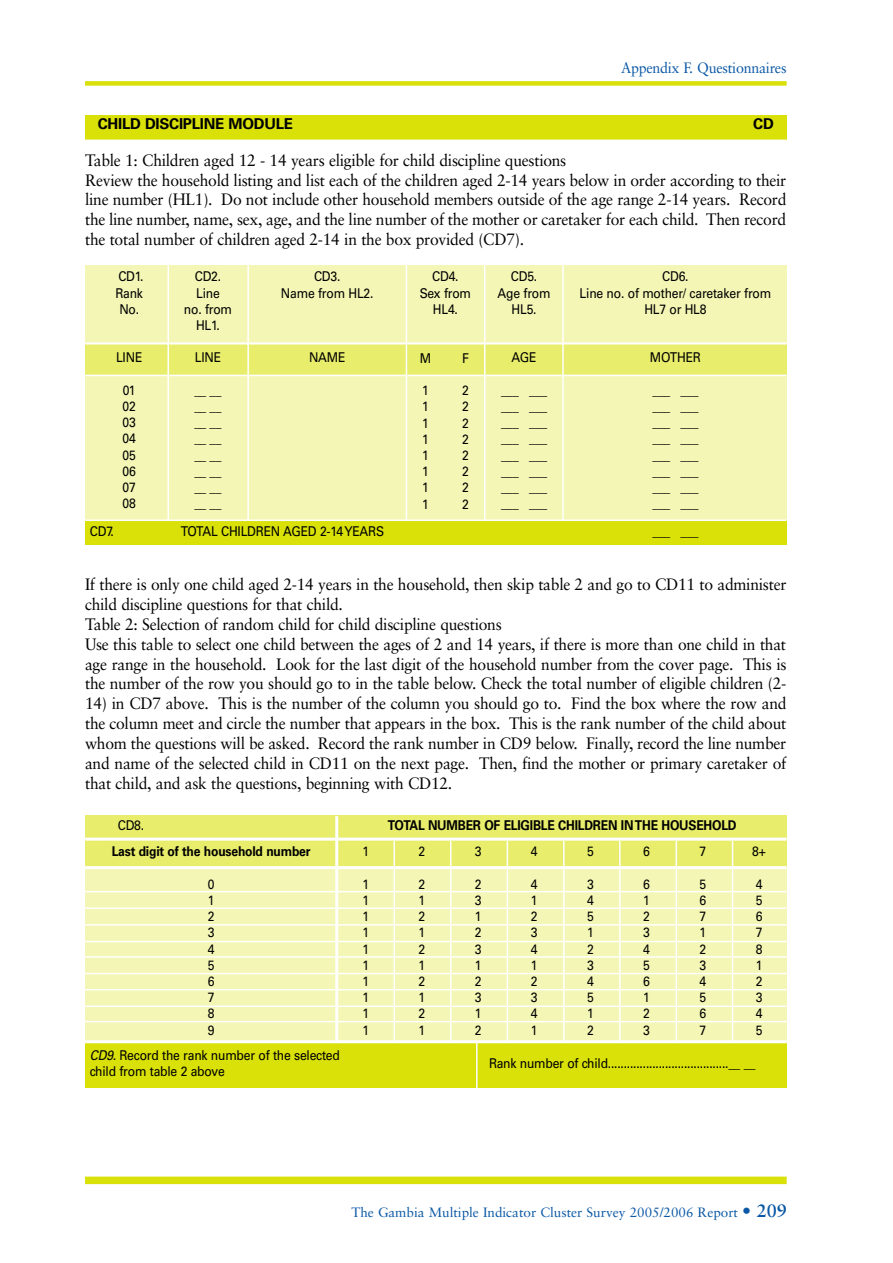
<style>
.page{position:relative;width:893px;height:1263px;background:#fff}
.page>*{position:absolute;margin:0;border:0;box-sizing:border-box;transform-origin:0 0}
.t1{font:16.5px/19.8px "Sabon";letter-spacing:-.015em;color:#000;scale:.95 1}
.t2{font:15px "Sabon";letter-spacing:-.015em;color:#0a58a5;scale:.95 1}
.t3{font:700 15px "Univers";letter-spacing:-.015em;color:#000}
.t4{font:13.5px/16.2px "Univers";letter-spacing:-.015em;color:#000;text-align:justify;scale:.9 1}
.t5{font:700 13.5px "Univers";letter-spacing:-.015em;color:#000;scale:.9 1}
.t6{font:13.5px "Sabon";color:#0a58a5}
.s1{font-style:italic}
.s2{font-weight:700;font-size:18px}
</style>
<div class="page">
<div style="left:85px;top:81px;width:702px;height:5px;background:#d9e109"></div>
<div style="left:85px;top:1176px;width:702px;height:8px;background:#d9e109"></div>
<div style="left:85px;top:115px;width:702px;height:26px;background:#d9e109"></div>
<hr style="left:85px;top:140px;width:702px;height:1px;background:#fff">
<div style="left:85px;top:265px;width:702px;height:279px;background:#f4f6b5"></div>
<div style="left:85px;top:520px;width:702px;height:24px;background:#d9e109"></div>
<div style="left:85px;top:345px;width:702px;height:29px;background:#e8ed6b"></div>
<hr style="left:85px;top:342px;width:702px;height:2px;background:#fff">
<hr style="left:85px;top:375px;width:702px;height:1px;background:#fff">
<hr style="left:85px;top:519px;width:702px;height:2px;background:#fff">
<hr style="left:168px;top:264px;width:1px;height:256px;background:#fff">
<hr style="left:247px;top:264px;width:2px;height:256px;background:#fff">
<hr style="left:406px;top:264px;width:1px;height:256px;background:#fff">
<hr style="left:484px;top:264px;width:1px;height:256px;background:#fff">
<hr style="left:562px;top:264px;width:2px;height:256px;background:#fff">
<div style="left:85px;top:816px;width:702px;height:272px;background:#f4f6b5"></div>
<div style="left:85px;top:1042px;width:702px;height:46px;background:#d9e109"></div>
<div style="left:85px;top:816px;width:702px;height:52px;background:#e8ed6b"></div>
<hr style="left:85px;top:1040px;width:702px;height:3px;background:#fff">
<hr style="left:335px;top:816px;width:3px;height:226px;background:#fff">
<hr style="left:393px;top:841px;width:2px;height:201px;background:#fff">
<hr style="left:450px;top:841px;width:1px;height:201px;background:#fff">
<hr style="left:476px;top:1042px;width:2px;height:47px;background:#fff">
<hr style="left:507px;top:841px;width:1px;height:201px;background:#fff">
<hr style="left:563px;top:841px;width:2px;height:201px;background:#fff">
<hr style="left:619px;top:841px;width:2px;height:201px;background:#fff">
<hr style="left:676px;top:841px;width:1px;height:201px;background:#fff">
<hr style="left:732px;top:841px;width:1px;height:201px;background:#fff">
<hr style="left:85px;top:866px;width:702px;height:3px;background:#fff">
<hr style="left:85px;top:891px;width:702px;height:1px;background:#fff">
<hr style="left:85px;top:907px;width:702px;height:2px;background:#fff">
<hr style="left:85px;top:924px;width:702px;height:2px;background:#fff">
<hr style="left:85px;top:941px;width:702px;height:1px;background:#fff">
<hr style="left:85px;top:956px;width:702px;height:2px;background:#fff">
<hr style="left:85px;top:973px;width:702px;height:1px;background:#fff">
<hr style="left:85px;top:989px;width:702px;height:1px;background:#fff">
<hr style="left:85px;top:1005px;width:702px;height:2px;background:#fff">
<hr style="left:85px;top:1021px;width:702px;height:1px;background:#fff">
<hr style="left:85px;top:838px;width:702px;height:3px;background:#fff">
<p class="t2" style="left:621px;top:61px;width:176px">Appendix F. Questionnaires</p>
<p class="t3" style="left:98px;top:118px;width:197px">CHILD DISCIPLINE MODULE</p>
<p class="t3" style="left:753px;top:118px;width:22px">CD</p>
<p class="t1" style="left:85px;top:151px;width:740px">Table 1: Children aged 12 - 14 years eligible for child discipline questions<br>Review the household listing and list each of the children aged 2-14 years below in order according to their line number (HL1). Do not include other household members outside of the age range 2-14 years. Record the line number, name, sex, age, and the line number of the mother or caretaker for each child. Then record the total number of children aged 2-14 in the box provided (CD7).</p>
<p class="t4" style="left:115px;top:270px;width:33px">CD1.<br>Rank No.</p>
<p class="t4" style="left:116px;top:351px;width:31px">LINE</p>
<p class="t4" style="left:123px;top:383px;width:16px">01<br>02<br>03<br>04<br>05<br>06<br>07<br>08</p>
<p class="t4" style="left:184px;top:270px;width:55px;text-align:center">CD2.<br>Line<br>no. from<br>HL1.</p>
<p class="t4" style="left:195px;top:351px;width:31px">LINE</p>
<p class="t4" style="left:194px;top:383px;width:32px">__ __ __ __ __ __ __ __ __ __ __ __ __ __ __ __</p>
<p class="t4" style="left:281px;top:270px;width:104px;text-align:center">CD3.<br>Name from HL2.</p>
<p class="t4" style="left:309px;top:351px;width:42px">NAME</p>
<p class="t4" style="left:90px;top:524px;width:28px">CD7.</p>
<p class="t4" style="left:181px;top:524px;width:228px">TOTAL CHILDREN AGED 2-14 YEARS</p>
<p class="t4" style="left:420px;top:270px;width:59px;text-align:center">CD4.<br>Sex from<br>HL4.</p>
<p class="t4" style="left:420px;top:351px;width:14px">M</p>
<p class="t4" style="left:422px;top:383px;width:9px">1<br>1<br>1<br>1<br>1<br>1<br>1<br>1</p>
<p class="t4" style="left:462px;top:351px;width:9px">F</p>
<p class="t4" style="left:462px;top:383px;width:9px">2<br>2<br>2<br>2<br>2<br>2<br>2<br>2</p>
<p class="t4" style="left:498px;top:270px;width:60px;text-align:center">CD5.<br>Age from<br>HL5.</p>
<p class="t4" style="left:512px;top:351px;width:29px">AGE</p>
<p class="t4" style="left:501px;top:383px;width:53px">___ ___ ___ ___ ___ ___ ___ ___ ___ ___ ___ ___ ___ ___ ___ ___</p>
<p class="t4" style="left:580px;top:270px;width:214px;text-align:center">CD6.<br>Line no. of mother/ caretaker from<br>HL7 or HL8</p>
<p class="t4" style="left:650px;top:351px;width:58px">MOTHER</p>
<p class="t4" style="left:652px;top:383px;width:53px">___ ___ ___ ___ ___ ___ ___ ___ ___ ___ ___ ___ ___ ___ ___ ___</p>
<p class="t4" style="left:652px;top:525px;width:53px">___ ___</p>
<p class="t1" style="left:85px;top:576px;width:740px">If there is only one child aged 2-14 years in the household, then skip table 2 and go to CD11 to administer child discipline questions for that child.<br>Table 2: Selection of random child for child discipline questions<br>Use this table to select one child between the ages of 2 and 14 years, if there is more than one child in that age range in the household. Look for the last digit of the household number from the cover page. This is the number of the row you should go to in the table below. Check the total number of eligible children (2-</p>
<p class="t1" style="left:85px;top:695px;width:740px;text-align:justify">14) in CD7 above. This is the number of the column you should go to. Find the box where the row and the column meet and circle the number that appears in the box. This is the rank number of the child about whom the questions will be asked. Record the rank number in CD9 below. Finally, record the line number and name of the selected child in CD11 on the next page. Then, find the mother or primary caretaker of that child, and ask the questions, beginning with CD12.</p>
<p class="t4" style="left:118px;top:818px;width:31px">CD8.</p>
<p class="t5" style="left:388px;top:820px;width:389px">TOTAL NUMBER OF ELIGIBLE CHILDREN IN THE HOUSEHOLD</p>
<p class="t5" style="left:112px;top:847px;width:222px">Last digit of the household number</p>
<p class="t4" style="left:208px;top:877px;width:9px">0<br>1<br>2<br>3<br>4<br>5<br>6<br>7<br>8<br>9</p>
<p class="t4" style="left:362px;top:845px;width:9px">1</p>
<p class="t4" style="left:362px;top:877px;width:9px">1<br>1<br>1<br>1<br>1<br>1<br>1<br>1<br>1<br>1</p>
<p class="t4" style="left:419px;top:845px;width:9px">2</p>
<p class="t4" style="left:419px;top:877px;width:9px">2<br>1<br>2<br>1<br>2<br>1<br>2<br>1<br>2<br>1</p>
<p class="t4" style="left:475px;top:845px;width:9px">3</p>
<p class="t4" style="left:475px;top:877px;width:9px">2<br>3<br>1<br>2<br>3<br>1<br>2<br>3<br>1<br>2</p>
<p class="t4" style="left:531px;top:845px;width:9px">4</p>
<p class="t4" style="left:531px;top:877px;width:9px">4<br>1<br>2<br>3<br>4<br>1<br>2<br>3<br>4<br>1</p>
<p class="t4" style="left:587px;top:845px;width:9px">5</p>
<p class="t4" style="left:587px;top:877px;width:9px">3<br>4<br>5<br>1<br>2<br>3<br>4<br>5<br>1<br>2</p>
<p class="t4" style="left:643px;top:845px;width:9px">6</p>
<p class="t4" style="left:643px;top:877px;width:9px">6<br>1<br>2<br>3<br>4<br>5<br>6<br>1<br>2<br>3</p>
<p class="t4" style="left:699px;top:845px;width:9px">7</p>
<p class="t4" style="left:699px;top:877px;width:9px">5<br>6<br>7<br>1<br>2<br>3<br>4<br>5<br>6<br>7</p>
<p class="t4" style="left:752px;top:845px;width:17px">8+</p>
<p class="t4" style="left:756px;top:877px;width:9px">4<br>5<br>6<br>7<br>8<br>1<br>2<br>3<br>4<br>5</p>
<p class="t4" style="left:90px;top:1048px;width:279px"><span class="s1">CD9.</span> Record the rank number of the selected child from table 2 above</p>
<p class="t4" style="left:489px;top:1057px;width:298px">Rank number of child......................................__ __</p>
<p class="t6" style="left:351px;top:1206px;width:437px">The Gambia Multiple Indicator Cluster Survey 2005/2006 Report <span class="s2">• 209</span></p>
</div>
